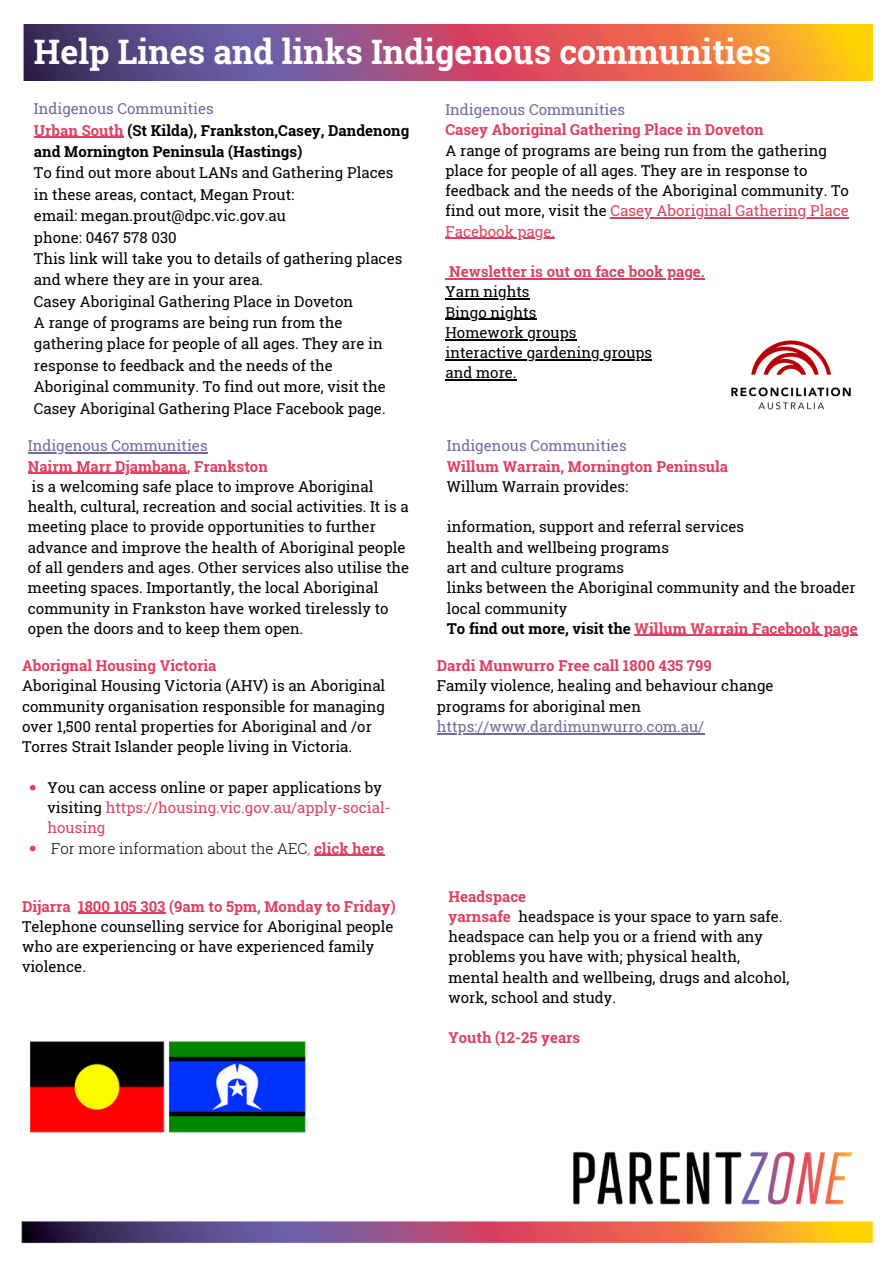
<style>
.page{position:relative;width:894px;height:1264px;background:#fff}
.page>*{position:absolute;margin:0;border:0;box-sizing:border-box;transform-origin:0 0}
.t1{font:700 33.75px "Roboto Slab";color:#fff}
.t2{font:15px/20.2px "Roboto Slab";color:#000}
.t3{font:700 15px "Roboto Slab";color:#dd4061}
.t4{font:15px "Roboto Slab";color:#6f6aa0}
.t5{font:700 15px/21.3px "Roboto Slab";color:#000}
.t6{font:300 15px "Roboto Slab";color:#000}
.t7{font:15px "Roboto Slab";color:#dd4061}
.s1{color:#dd4061}
.s2{font-weight:700;color:#dd4061}
.s3{color:#000}
</style>
<div class="page">
<img style="left:731px;top:340px;width:120px;height:70px">
<img style="left:21px;top:1151px;width:853px;height:92px">
<img style="left:24px;top:24px;width:848px;height:57px">
<img style="left:30px;top:1041px;width:276px;height:92px">
<hr style="left:34px;top:137px;width:90px;height:1px;background:#dd4061">
<hr style="left:610px;top:217px;width:238px;height:1px;background:#dd4061">
<hr style="left:445px;top:238px;width:110px;height:1px;background:#dd4061">
<hr style="left:449px;top:278px;width:255px;height:1px;background:#dd4061">
<hr style="left:445px;top:298px;width:84px;height:1px;background:#000">
<hr style="left:445px;top:319px;width:91px;height:1px;background:#000">
<hr style="left:445px;top:339px;width:131px;height:1px;background:#000">
<hr style="left:445px;top:359px;width:207px;height:1px;background:#000">
<hr style="left:445px;top:379px;width:71px;height:1px;background:#000">
<hr style="left:28px;top:452px;width:180px;height:1px;background:#6f6aa0">
<hr style="left:28px;top:473px;width:159px;height:1px;background:#dd4061">
<hr style="left:634px;top:635px;width:223px;height:1px;background:#dd4061">
<svg style="left:30px;top:785px;width:6px;height:5px"></svg>
<svg style="left:30px;top:845px;width:6px;height:6px"></svg>
<hr style="left:314px;top:854px;width:70px;height:1px;background:#dd4061">
<hr style="left:437px;top:733px;width:267px;height:1px;background:#6f6aa0">
<hr style="left:78px;top:912px;width:87px;height:1px;background:#dd4061">
<p class="t1" style="left:34px;top:29px;width:738px">Help Lines and links Indigenous communities</p>
<p class="t4" style="left:34px;top:98px;width:181px">Indigenous Communities</p>
<p class="t5" style="left:34px;top:119px;width:376px"><span class="s1">Urban South</span> (St Kilda), Frankston,Casey, Dandenong and Mornington Peninsula (Hastings)</p>
<p class="t2" style="left:34px;top:162px;width:361px;line-height:21.3px">To find out more about LANs and Gathering Places in these areas, contact, Megan Prout:</p>
<p class="t2" style="left:34px;top:205px;width:253px">email: megan.prout@dpc.vic.gov.au</p>
<p class="t2" style="left:34px;top:226px;width:144px">phone: 0467 578 030</p>
<p class="t2" style="left:34px;top:247px;width:370px;line-height:21.3px">This link will take you to details of gathering places and where they are in your area.</p>
<p class="t2" style="left:34px;top:291px;width:320px">Casey Aboriginal Gathering Place in Doveton</p>
<p class="t2" style="left:34px;top:311px;width:353px;line-height:21.3px">A range of programs are being run from the gathering place for people of all ages. They are in response to feedback and the needs of the Aboriginal community. To find out more, visit the Casey Aboriginal Gathering Place Facebook page.</p>
<p class="t4" style="left:28px;top:436px;width:181px">Indigenous Communities</p>
<p class="t3" style="left:28px;top:456px;width:241px">Nairm Marr Djambana, Frankston</p>
<p class="t2" style="left:28px;top:476px;width:383px">is a welcoming safe place to improve Aboriginal health, cultural, recreation and social activities. It is a meeting place to provide opportunities to further advance and improve the health of Aboriginal people of all genders and ages. Other services also utilise the meeting spaces. Importantly, the local Aboriginal community in Frankston have worked tirelessly to open the doors and to keep them open.</p>
<p class="t3" style="left:22px;top:655px;width:196px">Aborignal Housing Victoria</p>
<p class="t2" style="left:22px;top:675px;width:365px">Aboriginal Housing Victoria (AHV) is an Aboriginal community organisation responsible for managing over 1,500 rental properties for Aboriginal and /or Torres Strait Islander people living in Victoria.</p>
<p class="t2" style="left:47px;top:776px;width:344px">You can access online or paper applications by visiting <span class="s1">https://housing.vic.gov.au/apply-social&shy;housing</span></p>
<p class="t6" style="left:51px;top:837px;width:334px">For more information about the AEC<span class="s1">,</span> <span class="s2">click here</span></p>
<p class="t3" style="left:22px;top:895px;width:375px">Dijarra 1800 105 303 (9am to 5pm, Monday to Friday)</p>
<p class="t2" style="left:22px;top:915px;width:373px">Telephone counselling service for Aboriginal people who are experiencing or have experienced family violence.</p>
<p class="t4" style="left:445px;top:99px;width:181px">Indigenous Communities</p>
<p class="t3" style="left:445px;top:119px;width:320px">Casey Aboriginal Gathering Place in Doveton</p>
<p class="t2" style="left:445px;top:139px;width:405px">A range of programs are being run from the gathering place for people of all ages. They are in response to feedback and the needs of the Aboriginal community. To find out more, visit the <span class="s1">Casey Aboriginal Gathering Place</span></p>
<p class="t7" style="left:445px;top:221px;width:111px">Facebook page.</p>
<p class="t3" style="left:449px;top:261px;width:257px">Newsletter is out on face book page.</p>
<p class="t2" style="left:445px;top:281px;width:86px">Yarn nights</p>
<p class="t2" style="left:445px;top:301px;width:92px">Bingo nights</p>
<p class="t2" style="left:445px;top:322px;width:132px">Homework groups</p>
<p class="t2" style="left:445px;top:342px;width:208px">interactive gardening groups</p>
<p class="t2" style="left:445px;top:362px;width:73px">and more.</p>
<p class="t4" style="left:446px;top:436px;width:181px">Indigenous Communities</p>
<p class="t3" style="left:446px;top:456px;width:283px">Willum Warrain, Mornington Peninsula</p>
<p class="t2" style="left:446px;top:476px;width:183px">Willum Warrain provides:</p>
<p class="t2" style="left:446px;top:516px;width:299px">information, support and referral services</p>
<p class="t2" style="left:446px;top:537px;width:224px">health and wellbeing programs</p>
<p class="t2" style="left:446px;top:557px;width:179px">art and culture programs</p>
<p class="t2" style="left:446px;top:577px;width:410px">links between the Aboriginal community and the broader local community</p>
<p class="t3" style="left:446px;top:618px;width:412px"><span class="s3">To find out more, visit the</span> Willum Warrain Facebook page</p>
<h2 class="t3" style="left:437px;top:655px;width:276px">Dardi Munwurro Free call 1800 435 799</h2>
<p class="t2" style="left:437px;top:675px;width:338px">Family violence, healing and behaviour change programs for aboriginal men</p>
<p class="t4" style="left:437px;top:716px;width:269px">https://www.dardimunwurro.com.au/</p>
<p class="t2" style="left:448px;top:885px;width:342px"><span class="s2">Headspace<br>yarnsafe</span> headspace is your space to yarn safe. headspace can help you or a friend with any problems you have with; physical health, mental health and wellbeing, drugs and alcohol, work, school and study.</p>
<p class="t3" style="left:448px;top:1027px;width:133px">Youth (12-25 years</p>
</div>
